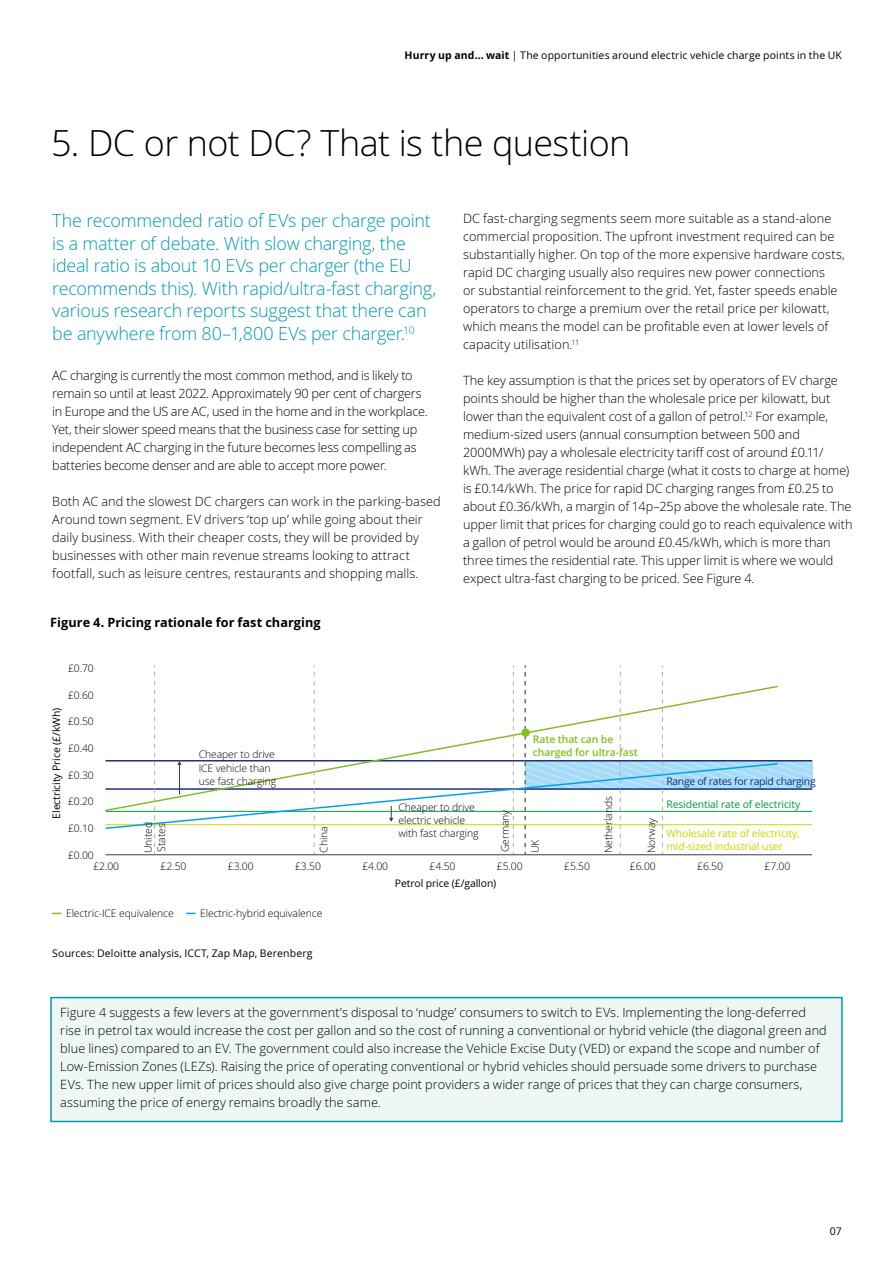
<style>
.page{position:relative;width:893px;height:1263px;background:#fff}
.page>*{position:absolute;margin:0;border:0;box-sizing:border-box;transform-origin:0 0}
.t1{font:300 36px "Open Sans";letter-spacing:-.02em;color:#000}
.t2{font:300 18px/22.5px "Open Sans";letter-spacing:-.015em;color:#0099b3}
.t3{font:300 12.75px/18px "Open Sans";color:#000}
.t4{font:700 12.75px "Open Sans";color:#000}
.t5{font:10.5px "Open Sans";letter-spacing:.01em;color:#000}
.t6{font:300 10.35px/13.4px "Open Sans";letter-spacing:-.01em;color:#000}
.t7{font:10.35px/13.4px "Open Sans";letter-spacing:-.01em;color:#cdd500}
.t8{font:10.35px "Open Sans";letter-spacing:-.01em;color:#000}
.t9{font:600 10.35px/13.4px "Open Sans";letter-spacing:-.01em;color:#86bc25}
.t10{font:10.35px "Open Sans";letter-spacing:-.01em;color:#009b3e}
.t11{font:10.35px "Open Sans";letter-spacing:-.03em;color:#1d3176}
.s1{font-weight:700}
</style>
<div class="page">
<div style="left:51px;top:997px;width:791px;height:124px;background:#eef7f4"></div>
<div style="left:50px;top:997px;width:793px;height:125px;border:2px solid #0099b3"></div>
<svg style="left:780px;top:761px;width:32px;height:27px"></svg>
<hr style="left:105px;top:824px;width:707px;height:1px;background:#cdd500">
<hr style="left:105px;top:811px;width:707px;height:1px;background:#009b3e">
<hr style="left:105px;top:788px;width:707px;height:2px;background:#1d3176">
<hr style="left:105px;top:760px;width:707px;height:1px;background:#1d3176">
<svg style="left:105px;top:685px;width:675px;height:127px"></svg>
<svg style="left:105px;top:762px;width:674px;height:67px"></svg>
<hr style="left:105px;top:854px;width:707px;height:1px;background:#3b3c43">
<hr style="left:179px;top:764px;width:1px;height:31px;background:#3b3c43">
<svg style="left:177px;top:761px;width:5px;height:4px"></svg>
<svg style="left:389px;top:806px;width:4px;height:16px"></svg>
<svg style="left:154px;top:665px;width:1px;height:189px"></svg>
<svg style="left:314px;top:665px;width:1px;height:189px"></svg>
<svg style="left:513px;top:665px;width:1px;height:189px"></svg>
<svg style="left:620px;top:665px;width:1px;height:189px"></svg>
<svg style="left:662px;top:665px;width:1px;height:189px"></svg>
<svg style="left:524px;top:665px;width:2px;height:189px"></svg>
<div style="left:521px;top:728px;width:9px;height:9px;background:#86bc25;border-radius:50%"></div>
<p class="t5" style="left:405px;top:48px;width:439px"><span class="s1">Hurry up and… wait</span> | The opportunities around electric vehicle charge points in the UK</p>
<h1 class="t1" style="left:51px;top:119px;width:581px">5. DC or not DC? That is the question</h1>
<p class="t2" style="left:52px;top:209px;width:386px">The recommended ratio of EVs per charge point is a matter of debate. With slow charging, the ideal ratio is about 10 EVs per charger (the EU recommends this). With rapid/ultra-fast charging, various research reports suggest that there can be anywhere from 80–1,800 EVs per charger.<sup>10</sup></p>
<p class="t3" style="left:52px;top:366px;width:377px">AC charging is currently the most common method, and is likely to remain so until at least 2022. Approximately 90 per cent of chargers in Europe and the US are AC, used in the home and in the workplace.<br>Yet, their slower speed means that the business case for setting up independent AC charging in the future becomes less compelling as batteries become denser and are able to accept more power.</p>
<p class="t3" style="left:52px;top:492px;width:390px">Both AC and the slowest DC chargers can work in the parking-based Around town segment. EV drivers ‘top up’ while going about their daily business. With their cheaper costs, they will be provided by businesses with other main revenue streams looking to attract footfall, such as leisure centres, restaurants and shopping malls.</p>
<p class="t4" style="left:50px;top:613px;width:272px">Figure 4. Pricing rationale for fast charging</p>
<p class="t6" style="left:68px;top:661px;width:27px">£0.70</p>
<p class="t6" style="left:68px;top:688px;width:27px">£0.60</p>
<p class="t3" style="left:463px;top:209px;width:383px">DC fast-charging segments seem more suitable as a stand-alone commercial proposition. The upfront investment required can be substantially higher. On top of the more expensive hardware costs, rapid DC charging usually also requires new power connections<br>or substantial reinforcement to the grid. Yet, faster speeds enable operators to charge a premium over the retail price per kilowatt, which means the model can be profitable even at lower levels of capacity utilisation.<sup>11</sup></p>
<p class="t3" style="left:463px;top:371px;width:391px">The key assumption is that the prices set by operators of EV charge points should be higher than the wholesale price per kilowatt, but lower than the equivalent cost of a gallon of petrol.<sup>12</sup> For example, medium-sized users (annual consumption between 500 and 2000MWh) pay a wholesale electricity tariff cost of around £0.11/ kWh. The average residential charge (what it costs to charge at home) is £0.14/kWh. The price for rapid DC charging ranges from £0.25 to about £0.36/kWh, a margin of 14p–25p above the wholesale rate. The upper limit that prices for charging could go to reach equivalence with a gallon of petrol would be around £0.45/kWh, which is more than three times the residential rate. This upper limit is where we would expect ultra-fast charging to be priced. See Figure 4.</p>
<p class="t8" style="left:49px;top:819px;width:112px;rotate:-90deg">Electricity Price (£/kWh)</p>
<p class="t6" style="left:68px;top:714px;width:27px">£0.50</p>
<p class="t6" style="left:68px;top:741px;width:27px">£0.40</p>
<p class="t6" style="left:68px;top:768px;width:27px">£0.30</p>
<p class="t6" style="left:68px;top:795px;width:27px">£0.20</p>
<p class="t6" style="left:68px;top:821px;width:27px">£0.10</p>
<p class="t6" style="left:68px;top:848px;width:27px">£0.00</p>
<p class="t6" style="left:199px;top:748px;width:79px">Cheaper to drive<br>ICE vehicle than use fast charging</p>
<p class="t6" style="left:141px;top:853px;width:32px;rotate:-90deg">United<br>States</p>
<p class="t6" style="left:317px;top:853px;width:28px;rotate:-90deg">China</p>
<p class="t6" style="left:398px;top:800px;width:82px">Cheaper to drive electric vehicle with fast charging</p>
<p class="t6" style="left:498px;top:852px;width:44px;rotate:-90deg">Germany</p>
<p class="t9" style="left:533px;top:732px;width:106px">Rate that can be charged for ultra-fast</p>
<p class="t6" style="left:528px;top:853px;width:15px;rotate:-90deg">UK</p>
<p class="t6" style="left:601px;top:853px;width:58px;rotate:-90deg">Netherlands</p>
<p class="t6" style="left:644px;top:853px;width:36px;rotate:-90deg">Norway</p>
<p class="t11" style="left:666px;top:774px;width:151px">Range of rates for rapid charging</p>
<p class="t10" style="left:666px;top:797px;width:135px">Residential rate of electricity</p>
<p class="t7" style="left:666px;top:826px;width:135px">Wholesale rate of electricity, mid-sized industrial user</p>
<p class="t6" style="left:93px;top:860px;width:27px">£2.00</p>
<p class="t6" style="left:161px;top:860px;width:27px">£2.50</p>
<p class="t6" style="left:228px;top:860px;width:27px">£3.00</p>
<p class="t6" style="left:295px;top:860px;width:27px">£3.50</p>
<p class="t6" style="left:362px;top:860px;width:27px">£4.00</p>
<p class="t6" style="left:430px;top:860px;width:27px">£4.50</p>
<p class="t6" style="left:497px;top:860px;width:27px">£5.00</p>
<p class="t6" style="left:564px;top:860px;width:27px">£5.50</p>
<p class="t6" style="left:630px;top:860px;width:27px">£6.00</p>
<p class="t6" style="left:697px;top:860px;width:27px">£6.50</p>
<p class="t6" style="left:764px;top:860px;width:27px">£7.00</p>
<p class="t6" style="left:66px;top:906px;width:109px">Electric-ICE equivalence</p>
<p class="t6" style="left:200px;top:906px;width:124px">Electric-hybrid equivalence</p>
<p class="t8" style="left:395px;top:876px;width:103px">Petrol price (£/gallon)</p>
<p class="t5" style="left:52px;top:946px;width:262px">Sources: Deloitte analysis, ICCT, Zap Map, Berenberg</p>
<p class="t3" style="left:60px;top:1003px;width:768px">Figure 4 suggests a few levers at the government’s disposal to ‘nudge’ consumers to switch to EVs. Implementing the long-deferred rise in petrol tax would increase the cost per gallon and so the cost of running a conventional or hybrid vehicle (the diagonal green and blue lines) compared to an EV. The government could also increase the Vehicle Excise Duty (VED) or expand the scope and number of Low-Emission Zones (LEZs). Raising the price of operating conventional or hybrid vehicles should persuade some drivers to purchase EVs. The new upper limit of prices should also give charge point providers a wider range of prices that they can charge consumers, assuming the price of energy remains broadly the same.</p>
<p class="t5" style="left:830px;top:1224px;width:14px">07</p>
</div>
